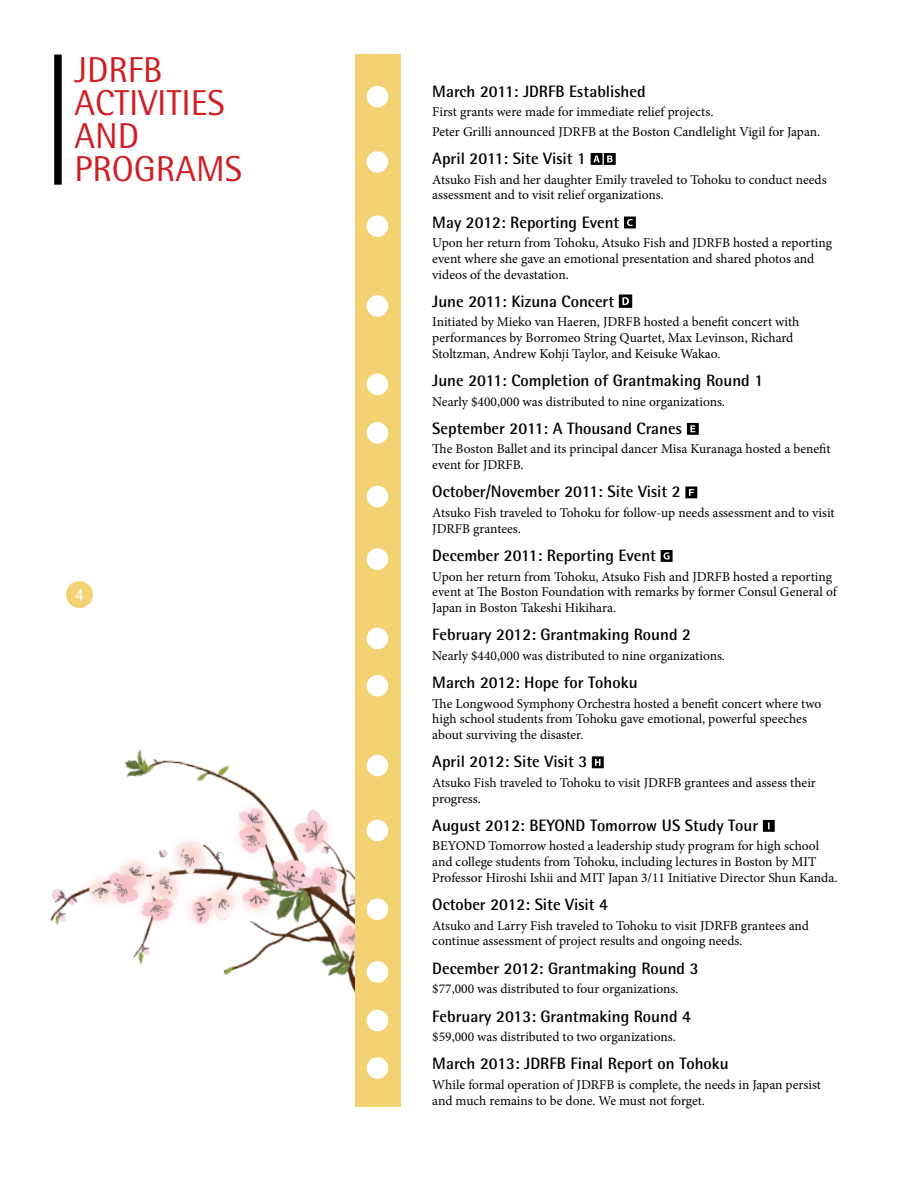
<style>
.page{position:relative;width:918px;height:1188px;background:#fff}
.page>*{position:absolute;margin:0;border:0;box-sizing:border-box;transform-origin:0 0}
.t1{font:36px/33px "Rotis Semi Sans";color:#cf1f25}
.t2{font:18px "Rotis Semi Sans";color:#fff}
.t3{font:700 16.5px "Rotis Semi Sans";color:#000}
.t4{font:13.5px/15.8px "Minion Pro";letter-spacing:-.005em;color:#000}
</style>
<div class="page">
<img style="left:50px;top:749px;width:305px;height:245px">
<div style="left:66px;top:581px;width:27px;height:27px;background:#f3d274;border-radius:50%"></div>
<div style="left:54px;top:55px;width:8px;height:130px;background:#000"></div>
<div style="left:355px;top:54px;width:46px;height:1053px;background:#f3d274"></div>
<svg style="left:591px;top:153px;width:25px;height:12px"></svg>
<svg style="left:624px;top:217px;width:12px;height:11px"></svg>
<svg style="left:619px;top:294px;width:13px;height:14px"></svg>
<svg style="left:687px;top:423px;width:12px;height:12px"></svg>
<svg style="left:685px;top:486px;width:12px;height:12px"></svg>
<svg style="left:661px;top:550px;width:12px;height:12px"></svg>
<svg style="left:592px;top:756px;width:12px;height:12px"></svg>
<svg style="left:763px;top:820px;width:12px;height:12px"></svg>
<svg style="left:367px;top:86px;width:21px;height:21px"></svg>
<svg style="left:367px;top:151px;width:21px;height:22px"></svg>
<svg style="left:367px;top:215px;width:21px;height:22px"></svg>
<svg style="left:367px;top:295px;width:21px;height:22px"></svg>
<svg style="left:367px;top:374px;width:21px;height:21px"></svg>
<svg style="left:367px;top:422px;width:21px;height:22px"></svg>
<svg style="left:367px;top:486px;width:21px;height:21px"></svg>
<svg style="left:367px;top:548px;width:21px;height:22px"></svg>
<svg style="left:367px;top:628px;width:21px;height:21px"></svg>
<svg style="left:367px;top:755px;width:21px;height:21px"></svg>
<svg style="left:367px;top:675px;width:21px;height:21px"></svg>
<svg style="left:367px;top:899px;width:21px;height:21px"></svg>
<svg style="left:367px;top:820px;width:21px;height:21px"></svg>
<svg style="left:367px;top:961px;width:21px;height:22px"></svg>
<svg style="left:367px;top:1010px;width:21px;height:21px"></svg>
<svg style="left:367px;top:1057px;width:21px;height:22px"></svg>
<h1 class="t1" style="left:75px;top:53px;width:169px">JDRFB<br>ACTIVITIES<br>AND<br>PROGRAMS</h1>
<h2 class="t2" style="left:75px;top:584px;width:11px">4</h2>
<p class="t3" style="left:432px;top:81px;width:215px">March 2011: JDRFB Established</p>
<p class="t4" style="left:432px;top:102px;width:390px;line-height:19.5px">First grants were made for immediate relief projects.<br>Peter Grilli announced JDRFB at the Boston Candlelight Vigil for Japan.</p>
<p class="t3" style="left:432px;top:148px;width:155px">April 2011: Site Visit 1</p>
<p class="t4" style="left:432px;top:171px;width:396px">Atsuko Fish and her daughter Emily traveled to Tohoku to conduct needs assessment and to visit relief organizations.</p>
<p class="t3" style="left:432px;top:212px;width:189px">May 2012: Reporting Event</p>
<p class="t4" style="left:432px;top:235px;width:401px">Upon her return from Tohoku, Atsuko Fish and JDRFB hosted a reporting event where she gave an emotional presentation and shared photos and videos of the devastation.</p>
<p class="t3" style="left:432px;top:291px;width:183px">June 2011: Kizuna Concert</p>
<p class="t4" style="left:432px;top:314px;width:369px">Initiated by Mieko van Haeren, JDRFB hosted a benefit concert with performances by Borromeo String Quartet, Max Levinson, Richard<br>Stoltzman, Andrew Kohji Taylor, and Keisuke Wakao.</p>
<p class="t3" style="left:432px;top:370px;width:332px">June 2011: Completion of Grantmaking Round 1</p>
<p class="t4" style="left:432px;top:394px;width:294px">Nearly $400,000 was distributed to nine organizations.</p>
<p class="t3" style="left:432px;top:418px;width:252px">September 2011: A Thousand Cranes</p>
<p class="t4" style="left:432px;top:441px;width:400px">The Boston Ballet and its principal dancer Misa Kuranaga hosted a benefit event for JDRFB.</p>
<p class="t3" style="left:432px;top:482px;width:250px">October/November 2011: Site Visit 2</p>
<p class="t4" style="left:432px;top:505px;width:404px">Atsuko Fish traveled to Tohoku for follow-up needs assessment and to visit<br>JDRFB grantees.</p>
<p class="t3" style="left:432px;top:545px;width:225px">December 2011: Reporting Event</p>
<p class="t4" style="left:432px;top:568px;width:406px">Upon her return from Tohoku, Atsuko Fish and JDRFB hosted a reporting event at The Boston Foundation with remarks by former Consul General of<br>Japan in Boston Takeshi Hikihara.</p>
<p class="t3" style="left:432px;top:625px;width:260px">February 2012: Grantmaking Round 2</p>
<p class="t4" style="left:432px;top:648px;width:294px">Nearly $440,000 was distributed to nine organizations.</p>
<p class="t3" style="left:432px;top:672px;width:207px">March 2012: Hope for Tohoku</p>
<p class="t4" style="left:432px;top:695px;width:391px">The Longwood Symphony Orchestra hosted a benefit concert where two high school students from Tohoku gave emotional, powerful speeches about surviving the disaster.</p>
<p class="t3" style="left:432px;top:752px;width:156px">April 2012: Site Visit 3</p>
<p class="t4" style="left:432px;top:775px;width:385px">Atsuko Fish traveled to Tohoku to visit JDRFB grantees and assess their progress.</p>
<p class="t3" style="left:432px;top:815px;width:327px">August 2012: BEYOND Tomorrow US Study Tour</p>
<p class="t4" style="left:432px;top:838px;width:407px">BEYOND Tomorrow hosted a leadership study program for high school and college students from Tohoku, including lectures in Boston by MIT<br>Professor Hiroshi Ishii and MIT Japan 3/11 Initiative Director Shun Kanda.</p>
<p class="t3" style="left:432px;top:894px;width:177px">October 2012: Site Visit 4</p>
<p class="t4" style="left:432px;top:918px;width:378px">Atsuko and Larry Fish traveled to Tohoku to visit JDRFB grantees and continue assessment of project results and ongoing needs.</p>
<p class="t3" style="left:432px;top:958px;width:268px">December 2012: Grantmaking Round 3</p>
<p class="t4" style="left:432px;top:981px;width:248px">$77,000 was distributed to four organizations.</p>
<p class="t3" style="left:432px;top:1006px;width:260px">February 2013: Grantmaking Round 4</p>
<p class="t4" style="left:432px;top:1029px;width:245px">$59,000 was distributed to two organizations.</p>
<p class="t3" style="left:432px;top:1054px;width:298px">March 2013: JDRFB Final Report on Tohoku</p>
<p class="t4" style="left:432px;top:1077px;width:390px">While formal operation of JDRFB is complete, the needs in Japan persist and much remains to be done. We must not forget.</p>
</div>
